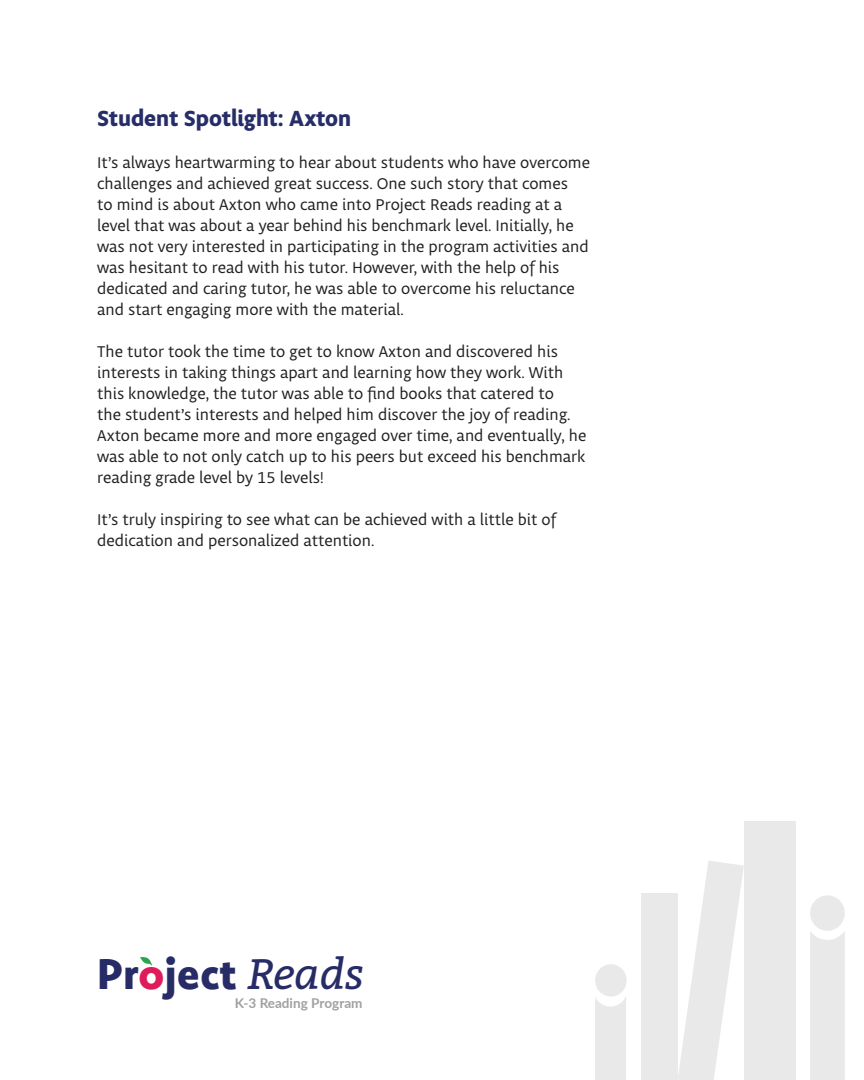
<style>
.page{position:relative;width:864px;height:1080px;background:#fff}
.page>*{position:absolute;margin:0;border:0;box-sizing:border-box;transform-origin:0 0}
.t1{font:800 42.6px "Komet";color:#272c67}
.t2{font:700 22.5px "Obliqua Sans";color:#272d68}
.t3{font:16.5px/21px "Obliqua Sans";color:#231f20}
.t4{font:700 13.5px "Lato";color:#9ea0a2}
.s1{color:#df1c5b}
.s2{font-family:"Bitter";font-weight:400;font-style:italic}
</style>
<div class="page">
<svg style="left:140px;top:957px;width:12px;height:9px"></svg>
<div style="left:641px;top:893px;width:37px;height:187px;background:#e9e9ea"></div>
<div style="left:810px;top:931px;width:35px;height:149px;background:#e9e9ea"></div>
<svg style="left:595px;top:997px;width:31px;height:83px;background:#eaeaeb"></svg>
<svg style="left:678px;top:861px;width:66px;height:219px"></svg>
<div style="left:744px;top:821px;width:51px;height:259px;background:#e9e9ea"></div>
<div style="left:810px;top:895px;width:35px;height:36px;background:#e9e9ea;border-radius:50%"></div>
<div style="left:595px;top:964px;width:32px;height:33px;background:#e9e9ea;border-radius:50%"></div>
<p class="t2" style="left:97px;top:105px;width:256px">Student Spotlight: Axton</p>
<p class="t3" style="left:97px;top:153px;width:494px">It’s always heartwarming to hear about students who have overcome challenges and achieved great success. One such story that comes<br>to mind is about Axton who came into Project Reads reading at a level that was about a year behind his benchmark level. Initially, he was not very interested in participating in the program activities and was hesitant to read with his tutor. However, with the help of his dedicated and caring tutor, he was able to overcome his reluctance and start engaging more with the material.</p>
<p class="t3" style="left:97px;top:342px;width:491px">The tutor took the time to get to know Axton and discovered his interests in taking things apart and learning how they work. With this knowledge, the tutor was able to find books that catered to<br>the student’s interests and helped him discover the joy of reading.<br>Axton became more and more engaged over time, and eventually, he was able to not only catch up to his peers but exceed his benchmark reading grade level by 15 levels!</p>
<p class="t3" style="left:97px;top:510px;width:460px">It’s truly inspiring to see what can be achieved with a little bit of dedication and personalized attention.</p>
<p class="t1" style="left:97px;top:947px;width:269px">Pr<span class="s1">o</span>ject <span class="s2">Reads</span></p>
<p class="t4" style="left:235px;top:993px;width:129px">K-3 Reading Program</p>
</div>
